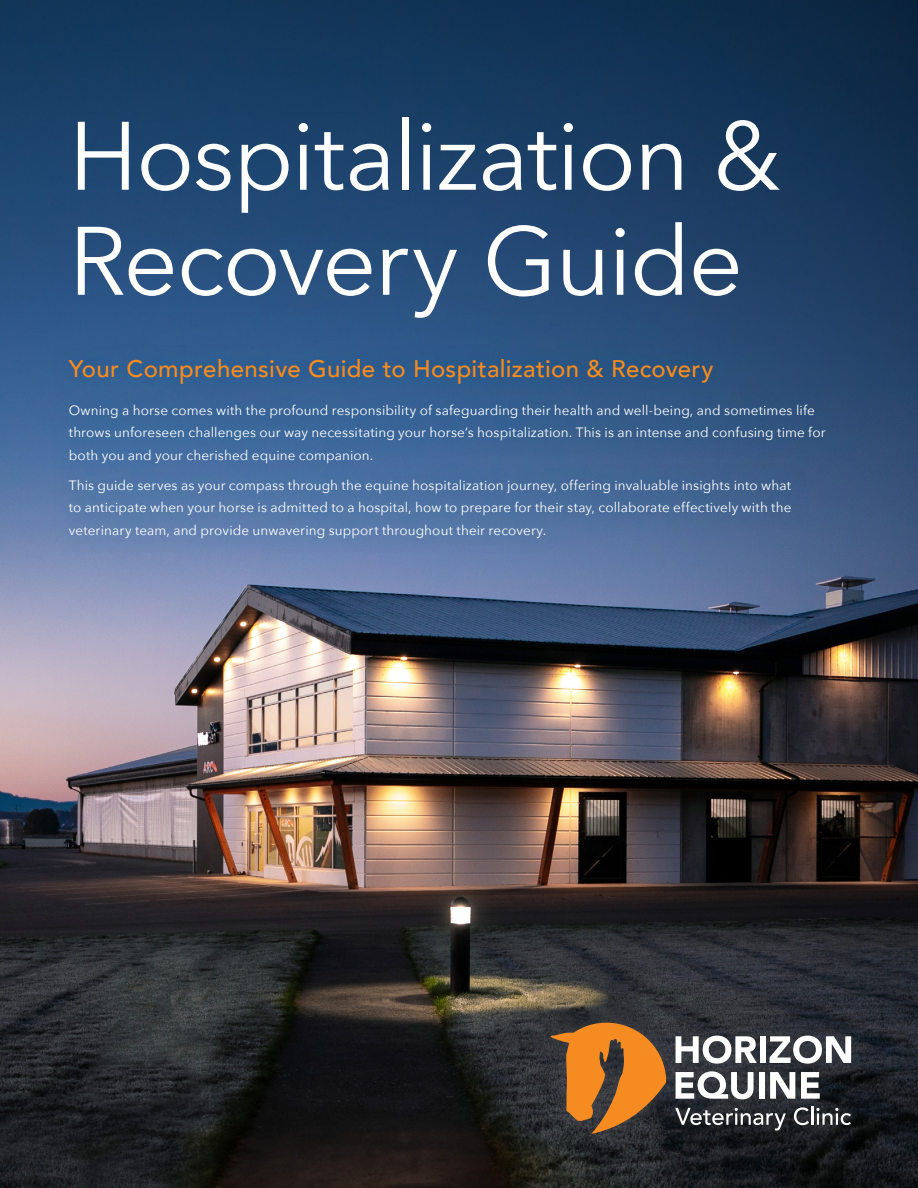
<style>
.page{position:relative;width:918px;height:1188px;background:#fff}
.page>*{position:absolute;margin:0;border:0;box-sizing:border-box;transform-origin:0 0}
.t1{font:96px/105px "Avenir Next";letter-spacing:-.025em;color:#fff}
.t2{font:500 24px "Avenir";letter-spacing:.015em;color:#f68b1f}
.t3{font:13.5px/22.5px "Avenir Next";letter-spacing:.01em;color:#fff}
</style>
<div class="page">
<img style="left:0;top:0;width:918px;height:1187px">
<div style="left:533px;top:1002px;width:339px;height:151px;background:#4a4c52;opacity:.75"></div>
<svg style="left:676px;top:1036px;width:81px;height:28px"></svg>
<div style="left:760px;top:1036px;width:6px;height:27px;background:#fff"></div>
<svg style="left:770px;top:1036px;width:81px;height:28px"></svg>
<svg style="left:676px;top:1071px;width:78px;height:28px"></svg>
<div style="left:759px;top:1072px;width:6px;height:27px;background:#fff"></div>
<svg style="left:770px;top:1072px;width:25px;height:27px"></svg>
<svg style="left:801px;top:1072px;width:19px;height:27px"></svg>
<svg style="left:551px;top:1023px;width:115px;height:111px"></svg>
<svg style="left:675px;top:1108px;width:111px;height:23px"></svg>
<svg style="left:794px;top:1107px;width:57px;height:18px"></svg>
<div style="left:49px;top:339px;width:795px;height:219px;background:#005589;opacity:.75"></div>
<h1 class="t1" style="left:69px;top:100px;width:714px">Hospitalization &amp;<br>Recovery Guide</h1>
<h2 class="t2" style="left:69px;top:348px;width:646px">Your Comprehensive Guide to Hospitalization &amp; Recovery</h2>
<p class="t3" style="left:69px;top:398px;width:758px">Owning a horse comes with the profound responsibility of safeguarding their health and well-being, and sometimes life throws unforeseen challenges our way necessitating your horse’s hospitalization. This is an intense and confusing time for both you and your cherished equine companion.</p>
<p class="t3" style="left:69px;top:473px;width:724px;text-align:justify">This guide serves as your compass through the equine hospitalization journey, offering invaluable insights into what to anticipate when your horse is admitted to a hospital, how to prepare for their stay, collaborate effectively with the veterinary team, and provide unwavering support throughout their recovery.</p>
</div>
